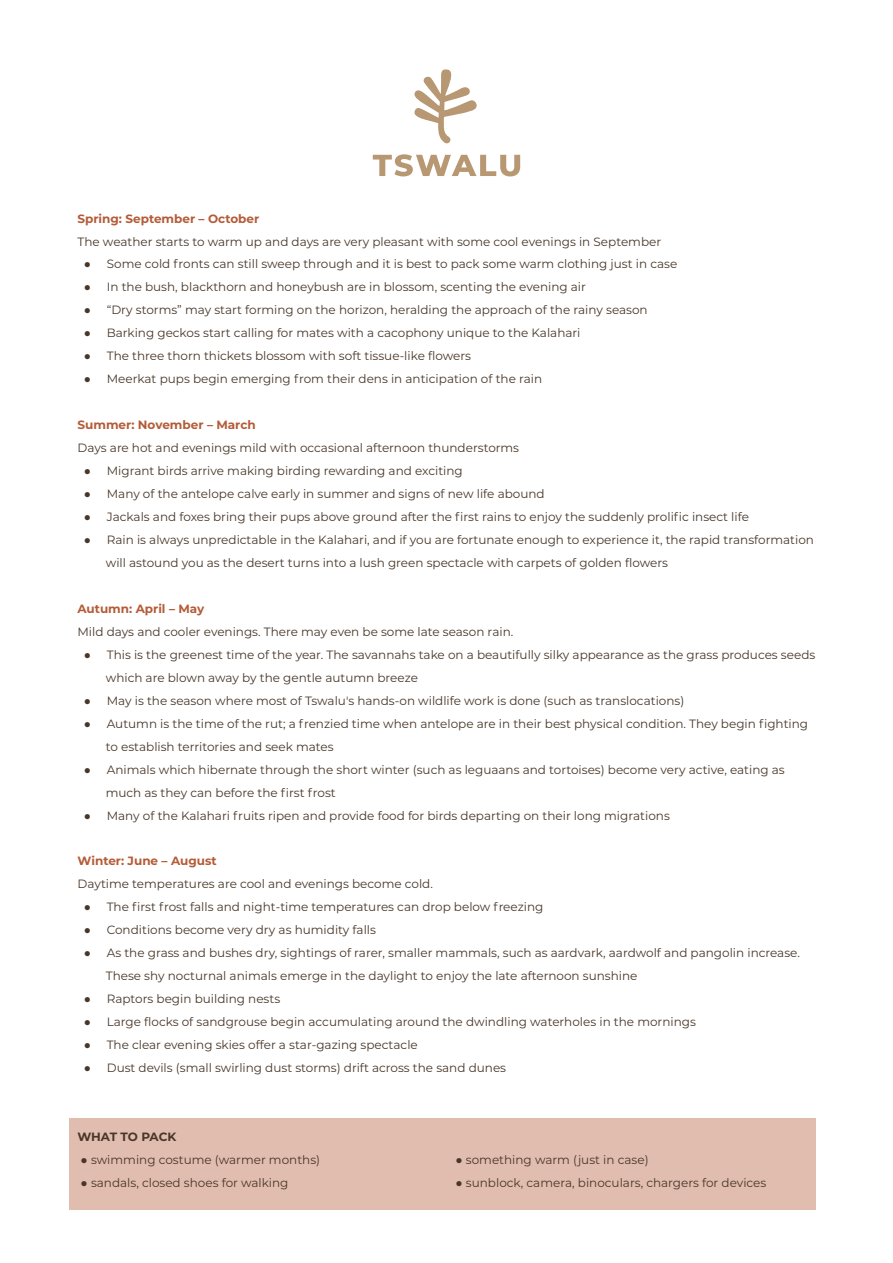
<style>
.page{position:relative;width:893px;height:1263px;background:#fff}
.page>*{position:absolute;margin:0;border:0;box-sizing:border-box;transform-origin:0 0}
.t1{font:12px/23px "Montserrat";color:#483729}
.t2{font:700 12px "Montserrat";color:#b45b37}
.t3{font:700 12px "Montserrat";letter-spacing:-.01em;color:#483729}
.s1{font-family:"Arial"}
</style>
<div class="page">
<svg style="left:414px;top:69px;width:63px;height:75px"></svg>
<svg style="left:373px;top:154px;width:147px;height:22px"></svg>
<div style="left:69px;top:1118px;width:746px;height:92px;background:#e1bdaf"></div>
<p class="t2" style="left:78px;top:211px;width:183px">Spring: September – October</p>
<p class="t1" style="left:78px;top:230px;width:585px">The weather starts to warm up and days are very pleasant with some cool evenings in September</p>
<p class="t1" style="left:84px;top:253px;width:595px"><span class="s1">●</span> Some cold fronts can still sweep through and it is best to pack some warm clothing just in case</p>
<p class="t1" style="left:84px;top:276px;width:504px"><span class="s1">●</span> In the bush, blackthorn and honeybush are in blossom, scenting the evening air</p>
<p class="t1" style="left:84px;top:299px;width:565px"><span class="s1">●</span> “Dry storms” may start forming on the horizon, heralding the approach of the rainy season</p>
<p class="t1" style="left:84px;top:322px;width:498px"><span class="s1">●</span> Barking geckos start calling for mates with a cacophony unique to the Kalahari</p>
<p class="t1" style="left:84px;top:345px;width:389px"><span class="s1">●</span> The three thorn thickets blossom with soft tissue-like flowers</p>
<p class="t1" style="left:84px;top:367px;width:460px"><span class="s1">●</span> Meerkat pups begin emerging from their dens in anticipation of the rain</p>
<p class="t2" style="left:78px;top:418px;width:180px">Summer: November – March</p>
<p class="t1" style="left:78px;top:436px;width:443px">Days are hot and evenings mild with occasional afternoon thunderstorms</p>
<p class="t1" style="left:84px;top:459px;width:380px"><span class="s1">●</span> Migrant birds arrive making birding rewarding and exciting</p>
<p class="t1" style="left:84px;top:482px;width:462px"><span class="s1">●</span> Many of the antelope calve early in summer and signs of new life abound</p>
<p class="t1" style="left:84px;top:505px;width:667px"><span class="s1">●</span> Jackals and foxes bring their pups above ground after the first rains to enjoy the suddenly prolific insect life</p>
<p class="t1" style="left:106px;top:528px;width:710px;text-indent:-22px"><span class="s1">●</span> Rain is always unpredictable in the Kalahari, and if you are fortunate enough to experience it, the rapid transformation will astound you as the desert turns into a lush green spectacle with carpets of golden flowers</p>
<p class="t2" style="left:78px;top:601px;width:128px">Autumn: April – May</p>
<p class="t1" style="left:78px;top:620px;width:437px">Mild days and cooler evenings. There may even be some late season rain.</p>
<p class="t1" style="left:106px;top:643px;width:711px;text-indent:-22px"><span class="s1">●</span> This is the greenest time of the year. The savannahs take on a beautifully silky appearance as the grass produces seeds which are blown away by the gentle autumn breeze</p>
<p class="t1" style="left:84px;top:689px;width:602px"><span class="s1">●</span> May is the season where most of Tswalu's hands-on wildlife work is done (such as translocations)</p>
<p class="t1" style="left:106px;top:712px;width:704px;text-indent:-22px"><span class="s1">●</span> Autumn is the time of the rut; a frenzied time when antelope are in their best physical condition. They begin fighting to establish territories and seek mates</p>
<p class="t1" style="left:106px;top:758px;width:680px;text-indent:-22px"><span class="s1">●</span> Animals which hibernate through the short winter (such as leguaans and tortoises) become very active, eating as much as they can before the first frost</p>
<p class="t1" style="left:84px;top:804px;width:588px"><span class="s1">●</span> Many of the Kalahari fruits ripen and provide food for birds departing on their long migrations</p>
<p class="t2" style="left:78px;top:854px;width:141px">Winter: June – August</p>
<p class="t1" style="left:78px;top:873px;width:357px">Daytime temperatures are cool and evenings become cold.</p>
<p class="t1" style="left:84px;top:896px;width:461px"><span class="s1">●</span> The first frost falls and night-time temperatures can drop below freezing</p>
<p class="t1" style="left:84px;top:918px;width:294px"><span class="s1">●</span> Conditions become very dry as humidity falls</p>
<p class="t1" style="left:106px;top:941px;width:696px;text-indent:-22px"><span class="s1">●</span> As the grass and bushes dry, sightings of rarer, smaller mammals, such as aardvark, aardwolf and pangolin increase.<br>These shy nocturnal animals emerge in the daylight to enjoy the late afternoon sunshine</p>
<p class="t1" style="left:84px;top:987px;width:198px"><span class="s1">●</span> Raptors begin building nests</p>
<p class="t1" style="left:84px;top:1010px;width:614px"><span class="s1">●</span> Large flocks of sandgrouse begin accumulating around the dwindling waterholes in the mornings</p>
<p class="t1" style="left:84px;top:1033px;width:336px"><span class="s1">●</span> The clear evening skies offer a star-gazing spectacle</p>
<p class="t1" style="left:84px;top:1056px;width:424px"><span class="s1">●</span> Dust devils (small swirling dust storms) drift across the sand dunes</p>
<p class="t3" style="left:77px;top:1129px;width:100px">WHAT TO PACK</p>
<p class="t1" style="left:81px;top:1148px;width:241px"><span class="s1">●</span> swimming costume (warmer months)</p>
<p class="t1" style="left:455px;top:1148px;width:195px"><span class="s1">●</span> something warm (just in case)</p>
<p class="t1" style="left:81px;top:1171px;width:209px"><span class="s1">●</span> sandals, closed shoes for walking</p>
<p class="t1" style="left:455px;top:1171px;width:312px"><span class="s1">●</span> sunblock, camera, binoculars, chargers for devices</p>
</div>
